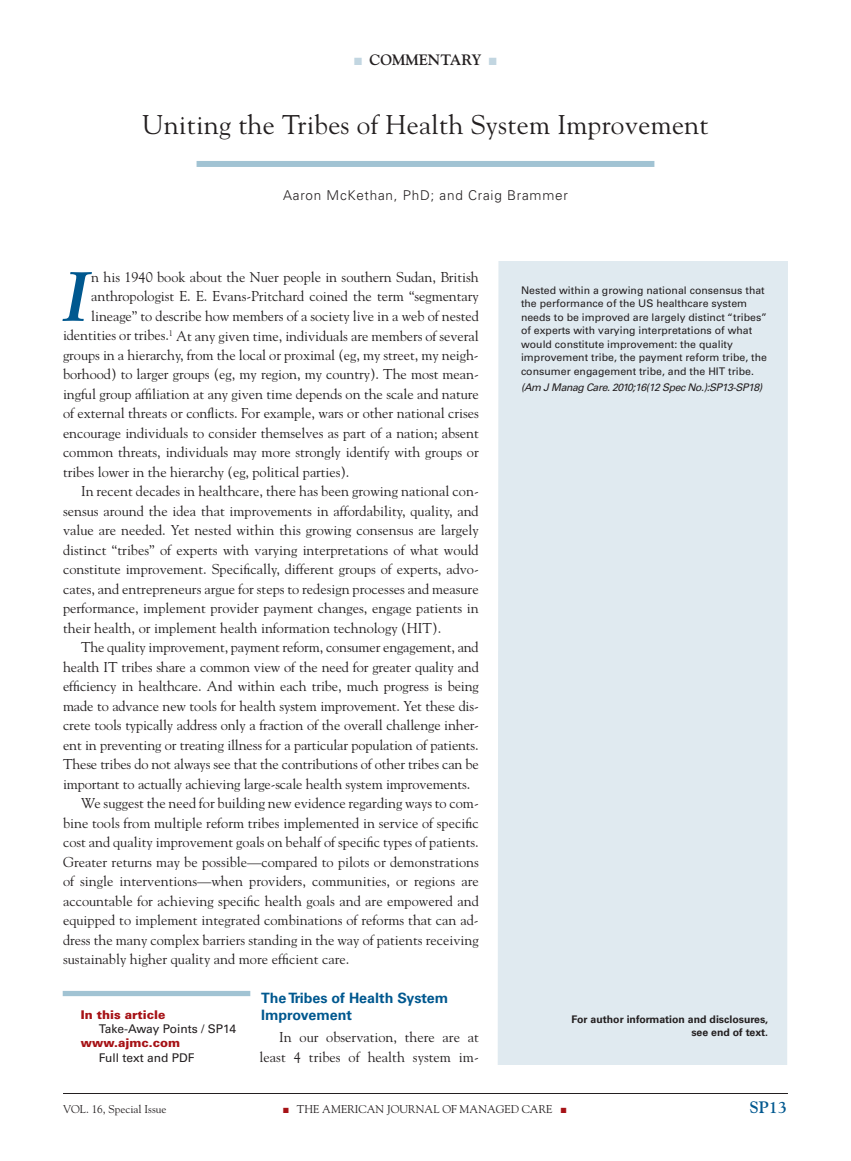
<style>
.page{position:relative;width:851px;height:1161px;background:#fff}
.page>*{position:absolute;margin:0;border:0;box-sizing:border-box;transform-origin:0 0}
.t1{font:70.05px "Sabon Bold Italic Os F";color:#00588f}
.t2{font:27px "Goudy";letter-spacing:.01em;color:#231f20}
.t3{font:700 16.5px "Goudy";color:#00588f}
.t4{font:700 15px "Goudy";color:#231f20}
.t5{font:14.25px/19.5px "Goudy";letter-spacing:-.005em;color:#231f20;text-align:right}
.t6{font:700 14.25px/16.5px "Univers";color:#00588f}
.t7{font:300 13.5px "Univers";letter-spacing:.055em;color:#231f20}
.t8{font:12px "Univers";color:#231f20}
.t9{font:900 12px "Univers";color:#a61216}
.t10{font:11.25px "Goudy";color:#231f20}
.t11{font:10.5px/13.5px "Univers";color:#231f20}
.t12{font:700 10.5px/12.6px "Univers";color:#231f20;text-align:right}
.t13{font:italic 10.5px "Univers";letter-spacing:-.04em;color:#231f20}
.s1{color:#c2d6e1}
.s2{color:#a61216}
</style>
<div class="page">
<hr style="left:63px;top:1093px;width:725px;height:1px;background:#231f20">
<div style="left:498px;top:261px;width:290px;height:804px;background:#e0eaf0"></div>
<div style="left:63px;top:991px;width:187px;height:5px;background:#a1c3d3"></div>
<div style="left:196px;top:161px;width:458px;height:6px;background:#a1c3d3"></div>
<p class="t4" style="left:354px;top:51px;width:144px"><span class="s1">■</span> COMMENTARY <span class="s1">■</span></p>
<h2 class="t2" style="left:142px;top:108px;width:567px">Uniting the Tribes of Health System Improvement</h2>
<p class="t7" style="left:283px;top:187px;width:286px">Aaron McKethan, PhD; and Craig Brammer</p>
<h1 class="t1" style="left:63px;top:254px;width:26px">I</h1>
<p class="t5" style="left:91px;top:267px;width:389px">n his 1940 book about the Nuer people in southern Sudan, British</p>
<p class="t5" style="left:91px;top:287px;width:389px">anthropologist E. E. Evans-Pritchard coined the term “segmentary</p>
<p class="t5" style="left:91px;top:306px;width:389px">lineage” to describe how members of a society live in a web of nested</p>
<p class="t5" style="left:63px;top:326px;width:417px">identities or tribes.<sup>1</sup> At any given time, individuals are members of several</p>
<p class="t5" style="left:63px;top:345px;width:417px">groups in a hierarchy, from the local or proximal (eg, my street, my neigh-</p>
<p class="t5" style="left:63px;top:365px;width:417px">borhood) to larger groups (eg, my region, my country). The most mean-</p>
<p class="t5" style="left:63px;top:384px;width:417px">ingful group affiliation at any given time depends on the scale and nature</p>
<p class="t5" style="left:63px;top:404px;width:417px">of external threats or conflicts. For example, wars or other national crises</p>
<p class="t5" style="left:63px;top:423px;width:417px">encourage individuals to consider themselves as part of a nation; absent</p>
<p class="t5" style="left:63px;top:443px;width:417px">common threats, individuals may more strongly identify with groups or</p>
<p class="t5" style="left:63px;top:462px;width:288px">tribes lower in the hierarchy (eg, political parties).</p>
<p class="t5" style="left:81px;top:482px;width:399px">In recent decades in healthcare, there has been growing national con-</p>
<p class="t5" style="left:63px;top:501px;width:417px">sensus around the idea that improvements in affordability, quality, and</p>
<p class="t5" style="left:63px;top:521px;width:417px">value are needed. Yet nested within this growing consensus are largely</p>
<p class="t5" style="left:63px;top:540px;width:417px">distinct “tribes” of experts with varying interpretations of what would</p>
<p class="t5" style="left:63px;top:560px;width:417px">constitute improvement. Specifically, different groups of experts, advo-</p>
<p class="t5" style="left:63px;top:579px;width:417px">cates, and entrepreneurs argue for steps to redesign processes and measure</p>
<p class="t5" style="left:63px;top:599px;width:417px">performance, implement provider payment changes, engage patients in</p>
<p class="t5" style="left:63px;top:618px;width:380px">their health, or implement health information technology (HIT).</p>
<p class="t5" style="left:81px;top:638px;width:399px">The quality improvement, payment reform, consumer engagement, and</p>
<p class="t5" style="left:63px;top:657px;width:417px">health IT tribes share a common view of the need for greater quality and</p>
<p class="t5" style="left:63px;top:677px;width:417px">efficiency in healthcare. And within each tribe, much progress is being</p>
<p class="t5" style="left:63px;top:696px;width:417px">made to advance new tools for health system improvement. Yet these dis-</p>
<p class="t5" style="left:63px;top:716px;width:417px">crete tools typically address only a fraction of the overall challenge inher-</p>
<p class="t5" style="left:63px;top:735px;width:417px">ent in preventing or treating illness for a particular population of patients.</p>
<p class="t5" style="left:63px;top:755px;width:417px">These tribes do not always see that the contributions of other tribes can be</p>
<p class="t5" style="left:63px;top:774px;width:409px">important to actually achieving large-scale health system improvements.</p>
<p class="t5" style="left:81px;top:793px;width:399px">We suggest the need for building new evidence regarding ways to com-</p>
<p class="t5" style="left:63px;top:813px;width:417px">bine tools from multiple reform tribes implemented in service of specific</p>
<p class="t5" style="left:63px;top:832px;width:417px">cost and quality improvement goals on behalf of specific types of patients.</p>
<p class="t5" style="left:63px;top:852px;width:417px">Greater returns may be possible—compared to pilots or demonstrations</p>
<p class="t5" style="left:63px;top:871px;width:417px">of single interventions—when providers, communities, or regions are</p>
<p class="t5" style="left:63px;top:891px;width:417px">accountable for achieving specific health goals and are empowered and</p>
<p class="t5" style="left:63px;top:910px;width:417px">equipped to implement integrated combinations of reforms that can ad-</p>
<p class="t5" style="left:63px;top:930px;width:417px">dress the many complex barriers standing in the way of patients receiving</p>
<p class="t5" style="left:63px;top:949px;width:288px">sustainably higher quality and more efficient care.</p>
<p class="t6" style="left:261px;top:990px;width:189px">The Tribes of Health System<br>Improvement</p>
<p class="t5" style="left:260px;top:1027px;width:221px">In our observation, there are at least 4 tribes of health system im-</p>
<p class="t9" style="left:81px;top:1007px;width:86px">In this article</p>
<p class="t8" style="left:99px;top:1022px;width:139px">Take-Away Points / SP14</p>
<p class="t9" style="left:81px;top:1036px;width:101px">www.ajmc.com</p>
<p class="t8" style="left:99px;top:1050px;width:97px">Full text and PDF</p>
<p class="t11" style="left:521px;top:283px;width:247px">Nested within a growing national consensus that the performance of the US healthcare system needs to be improved are largely distinct “tribes” of experts with varying interpretations of what would constitute improvement: the quality improvement tribe, the payment reform tribe, the consumer engagement tribe, and the HIT tribe.</p>
<p class="t13" style="left:521px;top:381px;width:243px">(Am J Manag Care. 2010;16(12 Spec No.):SP13-SP18)</p>
<p class="t12" style="left:571px;top:1013px;width:198px">For author information and disclosures, see end of text.</p>
<p class="t10" style="left:63px;top:1102px;width:105px">VOL. 16, Special Issue</p>
<p class="t10" style="left:283px;top:1102px;width:285px"><span class="s2">■</span> THE AMERICAN JOURNAL OF MANAGED CARE <span class="s2">■</span></p>
<p class="t3" style="left:749px;top:1098px;width:39px">SP13</p>
</div>
